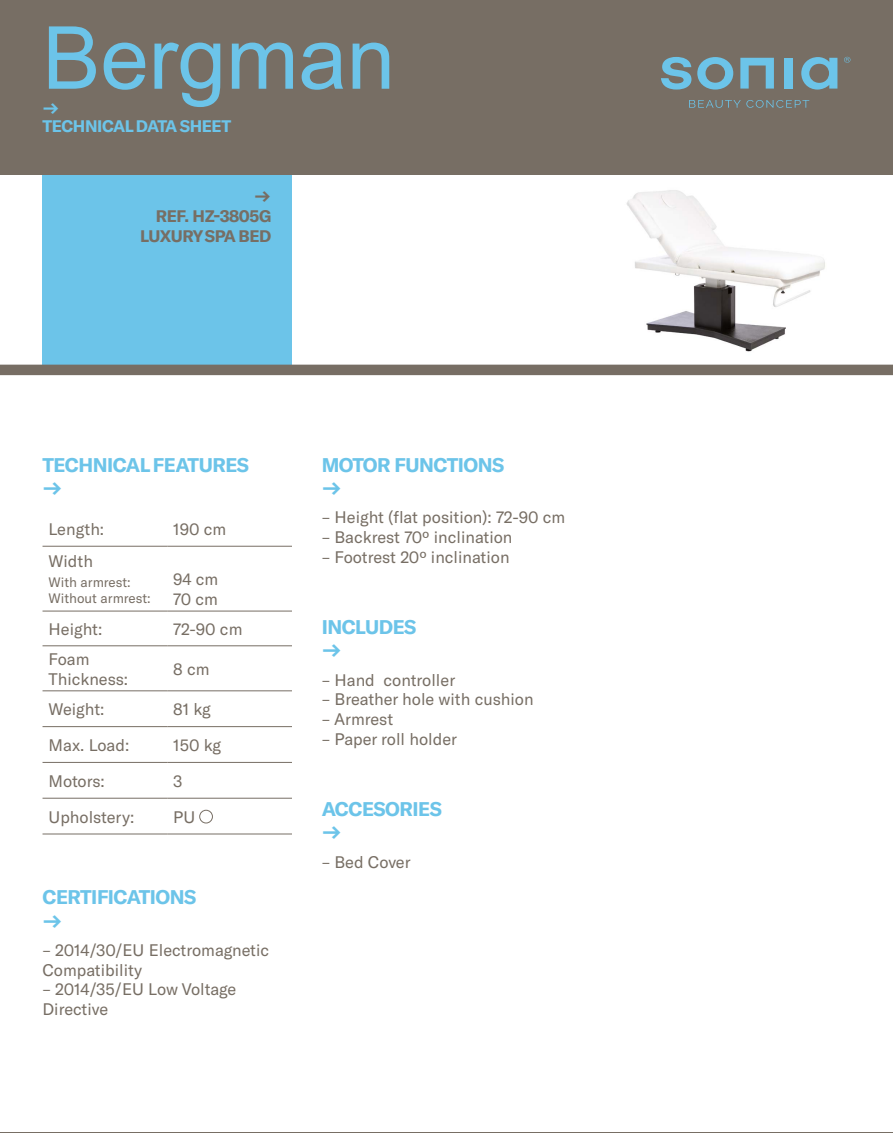
<style>
.page{position:relative;width:893px;height:1133px;background:#fff}
.page>*{position:absolute;margin:0;border:0;box-sizing:border-box;transform-origin:0 0}
.t1{font:87px "Arial";color:#6cc4e9}
.t2{font:700 19.5px/23.4px "GT America";letter-spacing:-.025em;color:#6cc4e9}
.t3{font:16.5px/19.8px "GT America";color:#776e64}
.t4{font:700 16.5px/19.8px "GT America";letter-spacing:-.025em;color:#776e64;text-align:right}
.t5{font:700 16.5px/18px "GT America";letter-spacing:-.025em;color:#6cc4e9}
.t6{font:13.5px/16.2px "GT America";color:#776e64}
</style>
<div class="page">
<div style="left:43px;top:174px;width:249px;height:190px;background:#6cc4e9"></div>
<div style="left:0;top:0;width:893px;height:174px;background:#776e64"></div>
<hr style="left:0;top:1131px;width:893px;height:1px;background:#776e64">
<img style="left:626px;top:190px;width:199px;height:162px">
<div style="left:0;top:364px;width:893px;height:11px;background:#776e64"></div>
<svg style="left:844px;top:57px;width:6px;height:6px"></svg>
<svg style="left:689px;top:100px;width:120px;height:8px"></svg>
<svg style="left:661px;top:57px;width:30px;height:32px"></svg>
<svg style="left:697px;top:57px;width:36px;height:32px"></svg>
<div style="left:784px;top:58px;width:8px;height:31px;background:#6cc4e9"></div>
<svg style="left:740px;top:58px;width:34px;height:31px"></svg>
<svg style="left:801px;top:57px;width:36px;height:33px"></svg>
<hr style="left:43px;top:546px;width:124px;height:1px;background:#776e64">
<hr style="left:167px;top:546px;width:125px;height:1px;background:#776e64">
<hr style="left:43px;top:645px;width:124px;height:1px;background:#776e64">
<hr style="left:167px;top:645px;width:125px;height:1px;background:#776e64">
<hr style="left:43px;top:690px;width:124px;height:1px;background:#776e64">
<hr style="left:167px;top:690px;width:125px;height:1px;background:#776e64">
<hr style="left:43px;top:726px;width:124px;height:1px;background:#776e64">
<hr style="left:167px;top:726px;width:125px;height:1px;background:#776e64">
<hr style="left:43px;top:762px;width:124px;height:1px;background:#776e64">
<hr style="left:167px;top:762px;width:125px;height:1px;background:#776e64">
<hr style="left:43px;top:797px;width:124px;height:1px;background:#776e64">
<hr style="left:167px;top:797px;width:125px;height:1px;background:#776e64">
<hr style="left:43px;top:833px;width:124px;height:1px;background:#776e64">
<hr style="left:167px;top:833px;width:125px;height:1px;background:#776e64">
<hr style="left:43px;top:610px;width:124px;height:1px;background:#776e64">
<hr style="left:167px;top:610px;width:125px;height:1px;background:#776e64">
<div style="left:199px;top:809px;width:14px;height:14px;border:1px solid #776e64;border-radius:50%"></div>
<h1 class="t1" style="left:43px;top:15px;width:354px">Bergman</h1>
<p class="t5" style="left:43px;top:99px;width:190px">→<br>TECHNICAL DATA SHEET</p>
<p class="t4" style="left:140px;top:186px;width:133px">→<br>REF. HZ-3805G<br>LUXURY SPA BED</p>
<p class="t2" style="left:43px;top:453px;width:208px">TECHNICAL FEATURES →</p>
<p class="t2" style="left:322px;top:453px;width:184px">MOTOR FUNCTIONS →</p>
<p class="t3" style="left:49px;top:519px;width:57px">Length:</p>
<p class="t3" style="left:173px;top:519px;width:55px">190 cm</p>
<p class="t3" style="left:49px;top:551px;width:46px">Width</p>
<p class="t6" style="left:49px;top:574px;width:104px">With armrest:<br>Without armrest:</p>
<p class="t3" style="left:173px;top:569px;width:47px">94 cm<br>70 cm</p>
<p class="t3" style="left:49px;top:619px;width:55px">Height:</p>
<p class="t3" style="left:173px;top:619px;width:71px">72-90 cm</p>
<p class="t3" style="left:49px;top:649px;width:81px">Foam<br>Thickness:</p>
<p class="t3" style="left:173px;top:659px;width:38px">8 cm</p>
<p class="t3" style="left:49px;top:699px;width:57px">Weight:</p>
<p class="t3" style="left:173px;top:699px;width:39px">81 kg</p>
<p class="t3" style="left:49px;top:735px;width:82px">Max. Load:</p>
<p class="t3" style="left:173px;top:735px;width:49px">150 kg</p>
<p class="t3" style="left:49px;top:771px;width:58px">Motors:</p>
<p class="t3" style="left:173px;top:771px;width:11px">3</p>
<p class="t3" style="left:49px;top:807px;width:87px">Upholstery:</p>
<p class="t3" style="left:173px;top:807px;width:23px">PU</p>
<p class="t2" style="left:43px;top:885px;width:155px">CERTIFICATIONS →</p>
<p class="t3" style="left:43px;top:939px;width:228px">– 2014/30/EU Electromagnetic<br>Compatibility</p>
<p class="t3" style="left:43px;top:979px;width:195px">– 2014/35/EU Low Voltage<br>Directive</p>
<p class="t3" style="left:322px;top:507px;width:245px">– Height (flat position): 72-90 cm</p>
<p class="t3" style="left:322px;top:527px;width:192px">– Backrest 70º inclination</p>
<p class="t3" style="left:322px;top:547px;width:189px">– Footrest 20º inclination</p>
<p class="t2" style="left:322px;top:615px;width:96px">INCLUDES →</p>
<p class="t3" style="left:322px;top:669px;width:135px">– Hand controller</p>
<p class="t3" style="left:322px;top:689px;width:213px">– Breather hole with cushion</p>
<p class="t3" style="left:322px;top:709px;width:73px">– Armrest</p>
<p class="t3" style="left:322px;top:729px;width:137px">– Paper roll holder</p>
<p class="t2" style="left:322px;top:797px;width:122px">ACCESORIES →</p>
<p class="t3" style="left:322px;top:851px;width:90px">– Bed Cover</p>
</div>
